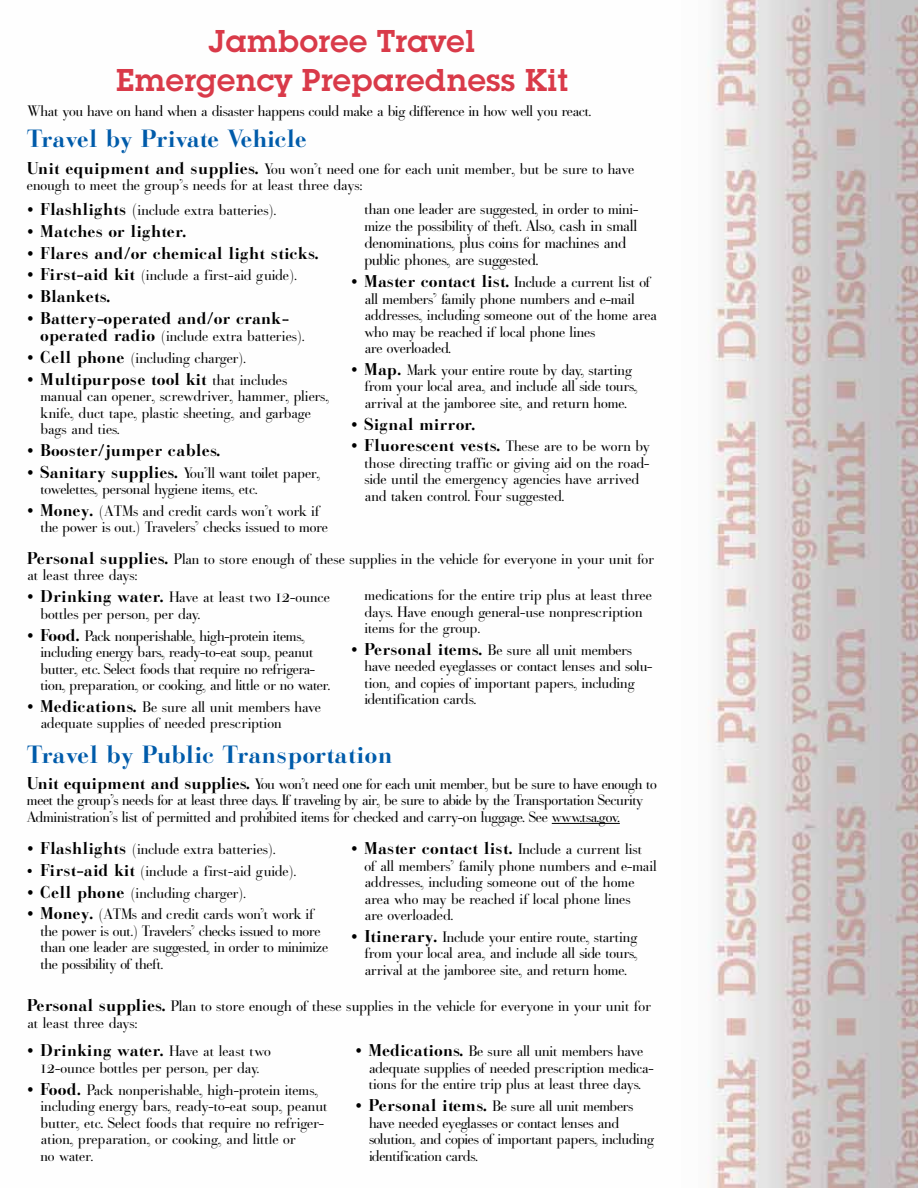
<style>
.page{position:relative;width:918px;height:1188px;background:#fff}
.page>*{position:absolute;margin:0;border:0;box-sizing:border-box;transform-origin:0 0}
.t1{font:600 33px/39px "Lubalin Graph ITC";color:#d93a49;text-align:center}
.t2{font:700 24px "Bodoni Classic";letter-spacing:-.01em;color:#005baa}
.t3{font:700 24px "Bodoni Classic";letter-spacing:-.03em;color:#005baa}
.t4{font:700 16.5px "Bodoni Classic";color:#000}
.t5{font:15.75px/17.2px "Bodoni Classic";letter-spacing:-.01em;color:#000}
.t6{font:15px/16.5px "Bodoni Classic";letter-spacing:-.01em;color:#000}
.t7{font:15px/16.5px "Bodoni Classic";letter-spacing:-.03em;color:#000}
.s1{font-weight:700;font-size:16.5px}
.s2{font-size:16.5px}
.s3{font-weight:400}
.s4{font-weight:400;font-size:15px}
.s5{font-size:15.75px}
</style>
<div class="page">
<img style="left:551px;top:0;width:367px;height:1188px">
<hr style="left:552px;top:823px;width:68px;height:1px;background:#000">
<h1 class="t1" style="left:116px;top:21px;width:454px">Jamboree Travel<br>Emergency Preparedness Kit</h1>
<p class="t6" style="left:27px;top:103px;width:566px">What you have on hand when a disaster happens could make a big difference in how well you react.</p>
<h2 class="t3" style="left:27px;top:124px;width:282px">Travel by Private Vehicle</h2>
<p class="t6" style="left:27px;top:161px;width:609px"><span class="s1">Unit equipment and supplies.</span> You won’t need one for each unit member, but be sure to have enough to meet the group’s needs for at least three days:</p>
<p class="t6" style="left:27px;top:202px;width:250px"><span class="s2">•</span> <span class="s1">Flashlights</span> <span class="s2">(</span>include extra batteries).</p>
<p class="t4" style="left:27px;top:221px;width:161px"><span class="s3">•</span> Matches or lighter.</p>
<p class="t4" style="left:27px;top:243px;width:294px"><span class="s3">•</span> Flares and/or chemical light sticks.</p>
<p class="t6" style="left:27px;top:267px;width:271px"><span class="s2">•</span> <span class="s1">First-aid kit</span> (include a first-aid guide).</p>
<p class="t4" style="left:27px;top:286px;width:86px"><span class="s3">•</span> Blankets.</p>
<p class="t4" style="left:27px;top:308px;width:264px"><span class="s3">•</span> Battery-operated and/or crank-</p>
<p class="t6" style="left:40px;top:328px;width:265px"><span class="s1">operated radio</span> (include extra batteries).</p>
<p class="t6" style="left:27px;top:350px;width:220px"><span class="s2">•</span> <span class="s1">Cell phone</span> (including charger).</p>
<p class="t4" style="left:27px;top:369px;width:262px"><span class="s3">•</span> Multipurpose tool kit <span class="s4">that includes</span></p>
<p class="t6" style="left:41px;top:388px;width:290px">manual can opener, screwdriver, hammer, pliers, knife, duct tape, plastic sheeting, and garbage bags and ties.</p>
<p class="t4" style="left:27px;top:440px;width:196px"><span class="s3">•</span> Booster/jumper cables.</p>
<p class="t6" style="left:40px;top:465px;width:281px;text-indent:-13px"><span class="s2">•</span> <span class="s1">Sanitary supplies.</span> You’ll want toilet paper, towelettes, personal hygiene items, etc.</p>
<p class="t6" style="left:40px;top:503px;width:289px;text-indent:-13px"><span class="s2">•</span> <span class="s1">Money.</span> (ATMs and credit cards won’t work if the power is out.) Travelers’ checks issued to more</p>
<p class="t6" style="left:364px;top:200px;width:275px;line-height:17.2px">than one leader are suggested, in order to mini&shy;mize the possibility of theft. <span class="s5">Also, cash in small</span></p>
<p class="t5" style="left:365px;top:235px;width:263px">denominations, plus coins for machines and public phones, are suggested.</p>
<p class="t6" style="left:364px;top:274px;width:294px;text-indent:-13px"><span class="s2">•</span> <span class="s1">Master contact list.</span> Include a current list of all members’ family phone numbers and e-mail addresses, including someone out of the home area who may be reached if local phone lines<br>are overloaded.</p>
<p class="t6" style="left:365px;top:362px;width:275px;text-indent:-14px"><span class="s2">•</span> <span class="s1">Map.</span> Mark your entire route by day, starting from your local area, and include all side tours, arrival at the jamboree site, and return home.</p>
<p class="t4" style="left:351px;top:414px;width:126px"><span class="s3">•</span> Signal mirror.</p>
<p class="t6" style="left:364px;top:438px;width:287px;text-indent:-13px"><span class="s2">•</span> <span class="s1">Fluorescent vests.</span> These are to be worn by those directing traffic or giving aid on the road&shy;side until the emergency agencies have arrived and taken control. Four suggested.</p>
<p class="t6" style="left:27px;top:551px;width:629px"><span class="s1">Personal supplies.</span> Plan to store enough of these supplies in the vehicle for everyone in your unit for at least three days:</p>
<p class="t6" style="left:40px;top:588px;width:291px;line-height:17.2px;text-indent:-13px"><span class="s2">•</span> <span class="s1">Drinking water.</span> Have at least two 12-ounce bottles per person, per day.</p>
<p class="t6" style="left:40px;top:628px;width:291px;text-indent:-13px"><span class="s2">•</span> <span class="s1">Food.</span> Pack nonperishable, high-protein items, including energy bars, ready-to-eat soup, peanut butter, etc. Select foods that require no refrigera&shy;tion, preparation, or cooking, and little or no water.</p>
<p class="t6" style="left:40px;top:699px;width:282px;text-indent:-13px"><span class="s2">•</span> <span class="s1">Medications.</span> Be sure all unit members have adequate supplies of needed prescription</p>
<p class="t6" style="left:364px;top:587px;width:289px">medications for the entire trip plus at least three days. Have enough general-use nonprescription items for the group.</p>
<p class="t6" style="left:365px;top:642px;width:290px;text-indent:-14px"><span class="s2">•</span> <span class="s1">Personal items.</span> Be sure all unit members have needed eyeglasses or contact lenses and solu&shy;tion, and copies of important papers, including identification cards.</p>
<h2 class="t2" style="left:27px;top:740px;width:368px">Travel by Public Transportation</h2>
<p class="t7" style="left:27px;top:776px;width:631px"><span class="s1">Unit equipment and supplies.</span> You won’t need one for each unit member, but be sure to have enough to meet the group’s needs for at least three days. If traveling by air, be sure to abide by the Transportation Security<br>Administration’s list of permitted and prohibited items for checked and carry-on luggage. See www.tsa.gov.</p>
<p class="t6" style="left:27px;top:841px;width:250px"><span class="s2">•</span> <span class="s1">Flashlights</span> (include extra batteries).</p>
<p class="t6" style="left:27px;top:863px;width:271px">• <span class="s1">First-aid kit</span> (include a first-aid guide).</p>
<p class="t6" style="left:27px;top:885px;width:220px"><span class="s2">•</span> <span class="s1">Cell phone</span> (including charger).</p>
<p class="t6" style="left:40px;top:906px;width:289px;text-indent:-13px"><span class="s2">•</span> <span class="s1">Money.</span> (ATMs and credit cards won’t work if the power is out.) Travelers’ checks issued to more than one leader are suggested, in order to minimize the possibility of theft.</p>
<p class="t6" style="left:364px;top:841px;width:294px;text-indent:-13px"><span class="s2">•</span> <span class="s1">Master contact list.</span> Include a current list of all members’ family phone numbers and e-mail addresses, including someone out of the home area who may be reached if local phone lines<br>are overloaded.</p>
<p class="t6" style="left:365px;top:929px;width:275px;text-align:justify;text-indent:-14px"><span class="s2">•</span> <span class="s1">Itinerary.</span> Include your entire route, starting from your local area, and include all side tours, arrival at the jamboree site, and return home.</p>
<p class="t6" style="left:27px;top:998px;width:625px"><span class="s1">Personal supplies.</span> Plan to store enough of these supplies in the vehicle for everyone in your unit for at least three days:</p>
<p class="t4" style="left:27px;top:1040px;width:245px"><span class="s3">•</span> Drinking water. <span class="s4">Have at least two</span></p>
<p class="t6" style="left:40px;top:1060px;width:220px">12-ounce bottles per person, per day.</p>
<p class="t6" style="left:40px;top:1081px;width:289px;text-indent:-13px"><span class="s2">•</span> <span class="s1">Food.</span> Pack nonperishable, high-protein items, including energy bars, ready-to-eat soup, peanut butter, etc. Select foods that require no refriger&shy;ation, preparation, or cooking, and little or<br>no water.</p>
<p class="t6" style="left:369px;top:1043px;width:286px;text-indent:-13px"><span class="s2">•</span> <span class="s1">Medications.</span> Be sure all unit members have adequate supplies of needed prescription medica&shy;tions for the entire trip plus at least three days.</p>
<p class="t6" style="left:369px;top:1098px;width:286px;text-indent:-14px"><span class="s2">•</span> <span class="s1">Personal items.</span> Be sure all unit members have needed eyeglasses or contact lenses and solution, and copies of important papers, including identification cards.</p>
</div>
